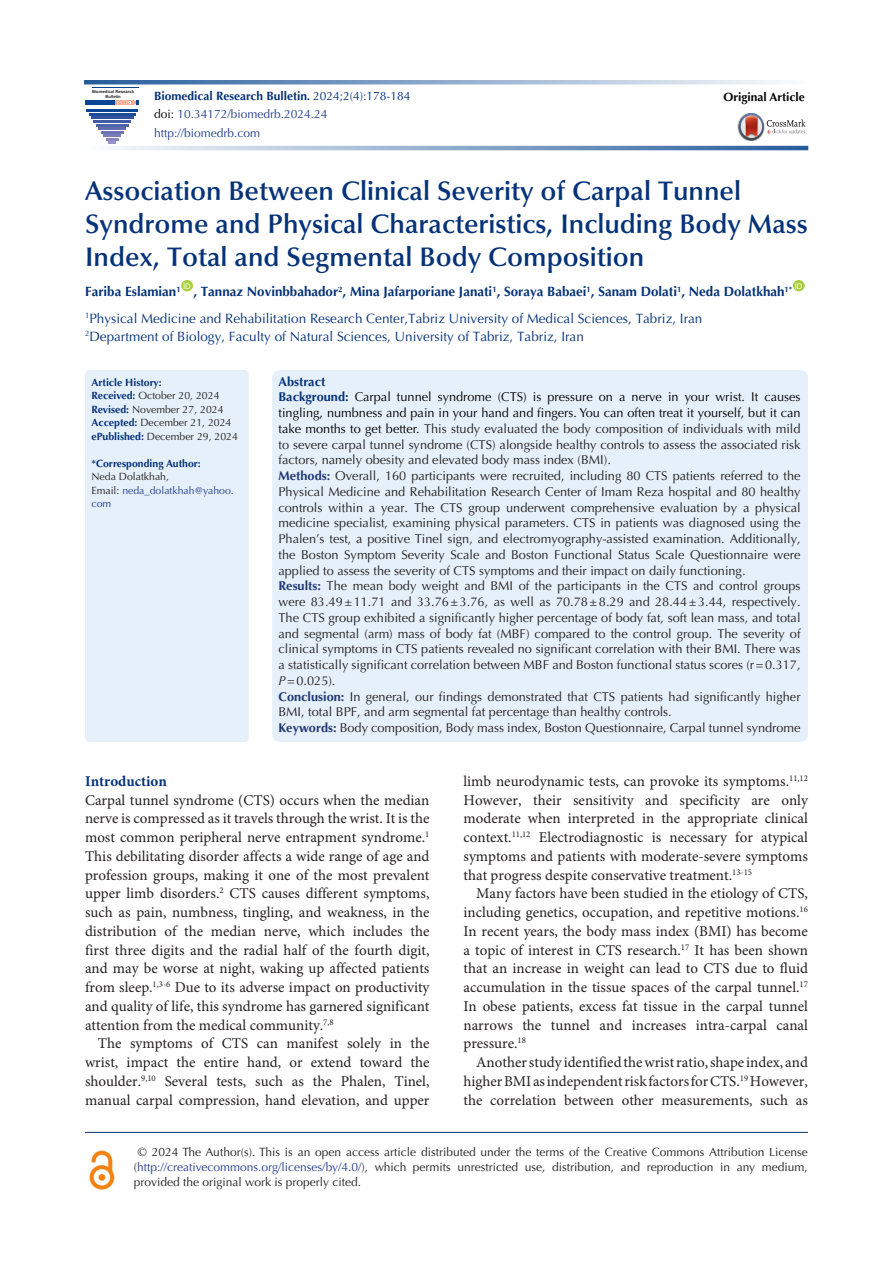
<style>
.page{position:relative;width:893px;height:1263px;background:#fff}
.page>*{position:absolute;margin:0;border:0;box-sizing:border-box;transform-origin:0 0}
.t1{font:600 27px/33px "Optima LT Std";color:#053278}
.t2{font:15px/18.8px "Minion Pro";color:#231f20;text-align:justify}
.heading_1{font:700 15px "Minion Pro";color:#053278}
.t3{font:13.5px "Optima LT Std";color:#053278}
.t4{font:700 13.5px "Optima LT Std";color:#053278}
.t5{font:12.75px/15.8px "Optima LT Std";color:#231f20;text-align:justify}
.t6{font:700 12.75px "Optima LT Std";color:#053278}
.corresponding{font:12px/15px "Optima LT Std";color:#231f20;text-align:justify}
.t7{font:12px "Optima LT Std";color:#253f8e}
.t8{font:700 12px "Optima LT Std";color:#053278}
.t9{font:700 12px "Optima LT Std";color:#000}
.t10{font:10.5px "Optima LT Std";color:#231f20}
.t11{font:700 10.5px "Optima LT Std";color:#053278}
.t12{font:10.5px/13.5px "Optima LT Std";color:#253f8e}
.t13{font:7.8px "Arial";color:#fff}
.t14{font:700 4.2px/4.7px "Arial";color:#231f20;text-align:center}
.s1{font-style:italic}
.s2{font-weight:400}
.s3{color:#000}
.s4{font-weight:700;color:#053278}
.s5{color:#231f20}
.s6{font-weight:700;color:#213873}
.s7{color:#253f8e}
</style>
<div class="page">
<hr style="left:85px;top:1132px;width:723px;height:1px;background:#053278">
<div style="left:181px;top:280px;width:12px;height:11px;background:#a6ce39;border-radius:50%"></div>
<div style="left:793px;top:280px;width:12px;height:11px;background:#a6ce39;border-radius:50%"></div>
<img style="left:737px;top:121px;width:2px;height:13px">
<svg style="left:739px;top:113px;width:66px;height:27px"></svg>
<svg style="left:84px;top:80px;width:697px;height:4px;background:#8da9ca"></svg>
<svg style="left:112px;top:146px;width:696px;height:4px;background:#8da9ca"></svg>
<img style="left:89px;top:1150px;width:26px;height:40px">
<svg style="left:85px;top:87px;width:54px;height:57px"></svg>
<div style="left:85px;top:370px;width:164px;height:372px;background:#e6f0fa;border-radius:4px"></div>
<div style="left:272px;top:370px;width:536px;height:372px;background:#e6f0fa;border-radius:8px"></div>
<p class="t14" style="left:92px;top:89px;width:44px">Biomedical Research<br>Bulletin</p>
<p class="t8" style="left:154px;top:89px;width:258px">Biomedical Research Bulletin<span class="s1">.</span> <span class="s2">2024;2(4):178-184</span></p>
<p class="t9" style="left:723px;top:90px;width:83px">Original Article</p>
<p class="t7" style="left:154px;top:107px;width:175px"><span class="s3">doi:</span> 10.34172/biomedrb.2024.24</p>
<p class="t7" style="left:154px;top:126px;width:108px">http://biomedrb.com</p>
<p class="t1" style="left:85px;top:174px;width:724px">Association Between Clinical Severity of Carpal Tunnel<br>Syndrome and Physical Characteristics, Including Body Mass<br>Index, Total and Segmental Body Composition</p>
<p class="t4" style="left:85px;top:284px;width:97px">Fariba Eslamian<sup>1</sup></p>
<p class="t13" style="left:183px;top:281px;width:9px">ID</p>
<p class="t13" style="left:795px;top:281px;width:9px">ID</p>
<p class="t4" style="left:193px;top:284px;width:601px">, Tannaz Novinbbahador<sup>2</sup>, Mina Jafarporiane Janati<sup>1</sup>, Soraya Babaei<sup>1</sup>, Sanam Dolati<sup>1</sup>, Neda Dolatkhah<sup>1*</sup></p>
<p class="t3" style="left:85px;top:310px;width:619px"><sup>1</sup>Physical Medicine and Rehabilitation Research Center,Tabriz University of Medical Sciences, Tabriz, Iran</p>
<p class="t3" style="left:85px;top:328px;width:500px"><sup>2</sup>Department of Biology, Faculty of Natural Sciences, University of Tabriz, Tabriz, Iran</p>
<p class="t11" style="left:91px;top:376px;width:72px">Article History:</p>
<p class="t10" style="left:91px;top:389px;width:130px"><span class="s4">Received:</span> October 20, 2024</p>
<p class="t10" style="left:91px;top:403px;width:134px"><span class="s4">Revised:</span> November 27, 2024</p>
<p class="t10" style="left:91px;top:416px;width:142px"><span class="s4">Accepted:</span> December 21, 2024</p>
<p class="t10" style="left:91px;top:430px;width:148px"><span class="s4">ePublished:</span> December 29, 2024</p>
<p class="t11" style="left:91px;top:457px;width:111px">*Corresponding Author:</p>
<p class="t10" style="left:91px;top:470px;width:79px">Neda Dolatkhah,</p>
<p class="t12" style="left:91px;top:483px;width:144px"><span class="s5">Email:</span> neda_dolatkhah@yahoo. com</p>
<p class="t6" style="left:279px;top:374px;width:48px">Abstract</p>
<p class="t5" style="left:279px;top:389px;width:524px"><span class="s4">Background:</span> <span class="s3">Carpal tunnel syndrome (CTS) is pressure on a nerve in your wrist. It causes tingling, numbness and pain in your hand and fingers. You can often treat it yourself, but it can take months to get better.</span> This study evaluated the body composition of individuals with mild to severe carpal tunnel syndrome (CTS) alongside healthy controls to assess the associated risk factors, namely obesity and elevated body mass index (BMI).</p>
<p class="t5" style="left:279px;top:468px;width:524px"><span class="s6">Methods:</span> Overall, 160 participants were recruited, including 80 CTS patients referred to the Physical Medicine and Rehabilitation Research Center of Imam Reza hospital and 80 healthy controls within a year. The CTS group underwent comprehensive evaluation by a physical medicine specialist, examining physical parameters. CTS in patients was diagnosed using the Phalen’s test, a positive Tinel sign, and electromyography-assisted examination. Additionally, the Boston Symptom Severity Scale and Boston Functional Status Scale Questionnaire were applied to assess the severity of CTS symptoms and their impact on daily functioning.</p>
<p class="t5" style="left:279px;top:578px;width:524px"><span class="s6">Results:</span> The mean body weight and BMI of the participants in the CTS and control groups were 83.49±11.71 and 33.76±3.76, as well as 70.78±8.29 and 28.44±3.44, respectively.<br>The CTS group exhibited a significantly higher percentage of body fat, soft lean mass, and total and segmental (arm) mass of body fat (MBF) compared to the control group. The severity of clinical symptoms in CTS patients revealed no significant correlation with their BMI. There was a statistically significant correlation between MBF and Boston functional status scores (r=0.317, <span class="s1">P</span>=0.025).</p>
<p class="t5" style="left:279px;top:689px;width:524px"><span class="s6">Conclusion:</span> In general, our findings demonstrated that CTS patients had significantly higher<br>BMI, total BPF, and arm segmental fat percentage than healthy controls.</p>
<p class="t5" style="left:279px;top:720px;width:524px"><span class="s6">Keywords:</span> Body composition, Body mass index, Boston Questionnaire, Carpal tunnel syndrome</p>
<p class="heading_1" style="left:85px;top:770px;width:83px">Introduction</p>
<p class="t2" style="left:85px;top:791px;width:346px">Carpal tunnel syndrome (CTS) occurs when the median nerve is compressed as it travels through the wrist. It is the most common peripheral nerve entrapment syndrome.<sup>1<br></sup>This debilitating disorder affects a wide range of age and profession groups, making it one of the most prevalent upper limb disorders.<sup>2</sup> CTS causes different symptoms, such as pain, numbness, tingling, and weakness, in the distribution of the median nerve, which includes the first three digits and the radial half of the fourth digit, and may be worse at night, waking up affected patients from sleep.<sup>1,3-6</sup> Due to its adverse impact on productivity and quality of life, this syndrome has garnered significant attention from the medical community.<sup>7,8</sup></p>
<p class="t2" style="left:85px;top:1035px;width:346px;text-indent:13px">The symptoms of CTS can manifest solely in the wrist, impact the entire hand, or extend toward the shoulder.<sup>9,10</sup> Several tests, such as the Phalen, Tinel, manual carpal compression, hand elevation, and upper</p>
<p class="t2" style="left:463px;top:772px;width:346px">limb neurodynamic tests, can provoke its symptoms.<sup>11,12<br></sup>However, their sensitivity and specificity are only moderate when interpreted in the appropriate clinical context.<sup>11,12</sup> Electrodiagnostic is necessary for atypical symptoms and patients with moderate-severe symptoms that progress despite conservative treatment.<sup>13-15</sup></p>
<p class="t2" style="left:463px;top:885px;width:346px;text-indent:13px">Many factors have been studied in the etiology of CTS, including genetics, occupation, and repetitive motions.<sup>16<br></sup>In recent years, the body mass index (BMI) has become a topic of interest in CTS research.<sup>17</sup> It has been shown that an increase in weight can lead to CTS due to fluid accumulation in the tissue spaces of the carpal tunnel.<sup>17<br></sup>In obese patients, excess fat tissue in the carpal tunnel narrows the tunnel and increases intra-carpal canal pressure.<sup>18</sup></p>
<p class="t2" style="left:463px;top:1054px;width:346px;text-indent:13px">Another study identified the wrist ratio, shape index, and higher BMI as independent risk factors for CTS.<sup>19</sup> However, the correlation between other measurements, such as</p>
<p class="corresponding" style="left:134px;top:1144px;width:675px;text-indent:4px">© 2024 The Author(s). This is an open access article distributed under the terms of the Creative Commons Attribution License (<span class="s7">http://creativecommons.org/licenses/by/4.0/</span>), which permits unrestricted use, distribution, and reproduction in any medium, provided the original work is properly cited.</p>
</div>
